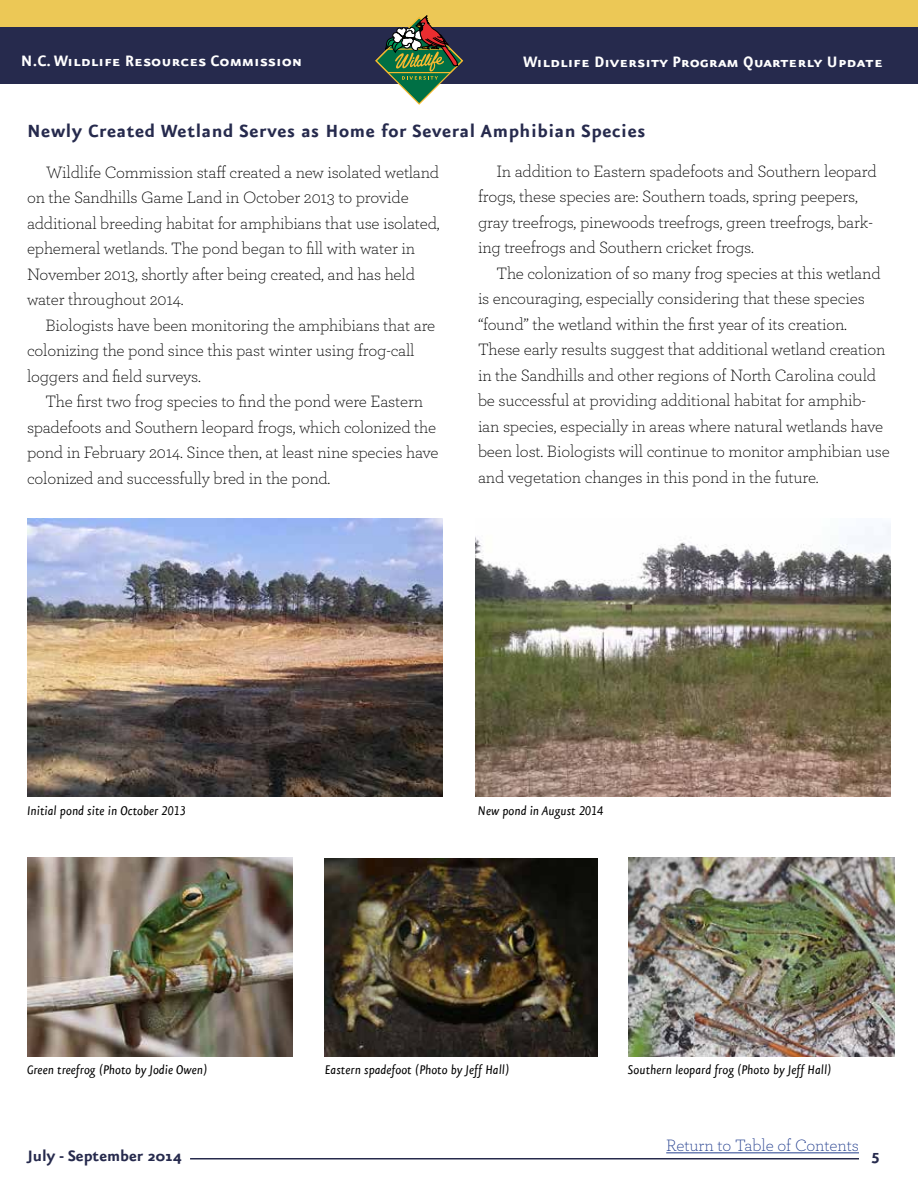
<style>
.page{position:relative;width:918px;height:1188px;background:#fff}
.page>*{position:absolute;margin:0;border:0;box-sizing:border-box;transform-origin:0 0}
.t1{font:700 21px "Eureka Sans";letter-spacing:.03em;color:#262a4d}
.t2{font:18px "Eureka Sans Bold Caps";color:#fff}
.t3{font:700 18px "Eureka Sans";color:#262a4d}
.t4{font:300 17.25px/25.5px "Archer";letter-spacing:-.01em;color:#000}
.t5{font:300 17.25px "Archer";letter-spacing:-.005em;color:#25408f}
.t6{font:italic 15px "Eureka Sans";color:#000}
</style>
<div class="page">
<hr style="left:666px;top:1152px;width:193px;height:1px;background:#25408f">
<img style="left:27px;top:518px;width:415px;height:278px">
<img style="left:476px;top:523px;width:415px;height:273px">
<hr style="left:190px;top:1158px;width:669px;height:2px;background:#262a4d">
<div style="left:0;top:27px;width:918px;height:57px;background:#262a4d"></div>
<div style="left:0;top:0;width:918px;height:27px;background:#ecc856"></div>
<svg style="left:375px;top:16px;width:88px;height:89px"></svg>
<img style="left:628px;top:858px;width:266px;height:198px">
<img style="left:325px;top:859px;width:273px;height:197px">
<img style="left:27px;top:858px;width:265px;height:198px">
<p class="t2" style="left:21px;top:52px;width:283px">N.C. Wildlife Resources Commission</p>
<p class="t2" style="left:523px;top:52px;width:361px">Wildlife Diversity Program Quarterly Update</p>
<p class="t1" style="left:27px;top:120px;width:620px">Newly Created Wetland Serves as Home for Several Amphibian Species</p>
<p class="t4" style="left:27px;top:159px;width:414px;text-indent:19px">Wildlife Commission staff created a new isolated wetland on the Sandhills Game Land in October 2013 to provide additional breeding habitat for amphibians that use isolated, ephemeral wetlands. The pond began to fill with water in November 2013, shortly after being created, and has held water throughout 2014.</p>
<p class="t4" style="left:27px;top:312px;width:410px;text-indent:18px">Biologists have been monitoring the amphibians that are colonizing the pond since this past winter using frog-call loggers and field surveys.</p>
<p class="t4" style="left:27px;top:388px;width:413px;text-indent:18px">The first two frog species to find the pond were Eastern spadefoots and Southern leopard frogs, which colonized the pond in February 2014. Since then, at least nine species have colonized and successfully bred in the pond.</p>
<p class="t4" style="left:478px;top:158px;width:400px;text-indent:18px">In addition to Eastern spadefoots and Southern leopard frogs, these species are: Southern toads, spring peepers, gray treefrogs, pinewoods treefrogs, green treefrogs, bark&shy;ing treefrogs and Southern cricket frogs.</p>
<p class="t4" style="left:478px;top:260px;width:413px;text-indent:18px">The colonization of so many frog species at this wetland is encouraging, especially considering that these species “found” the wetland within the first year of its creation.<br>These early results suggest that additional wetland creation in the Sandhills and other regions of North Carolina could be successful at providing additional habitat for amphib&shy;ian species, especially in areas where natural wetlands have been lost. Biologists will continue to monitor amphibian use and vegetation changes in this pond in the future.</p>
<p class="t6" style="left:27px;top:803px;width:160px">Initial pond site in October 2013</p>
<p class="t6" style="left:478px;top:803px;width:127px">New pond in August 2014</p>
<p class="t6" style="left:27px;top:1062px;width:182px">Green treefrog (Photo by Jodie Owen)</p>
<p class="t6" style="left:325px;top:1062px;width:186px">Eastern spadefoot (Photo by Jeff Hall)</p>
<p class="t6" style="left:628px;top:1062px;width:205px">Southern leopard frog (Photo by Jeff Hall)</p>
<p class="t5" style="left:666px;top:1134px;width:194px">Return to Table of Contents</p>
<p class="t3" style="left:27px;top:1146px;width:157px">July - September 2014</p>
<p class="t3" style="left:872px;top:1145px;width:10px">5</p>
</div>
